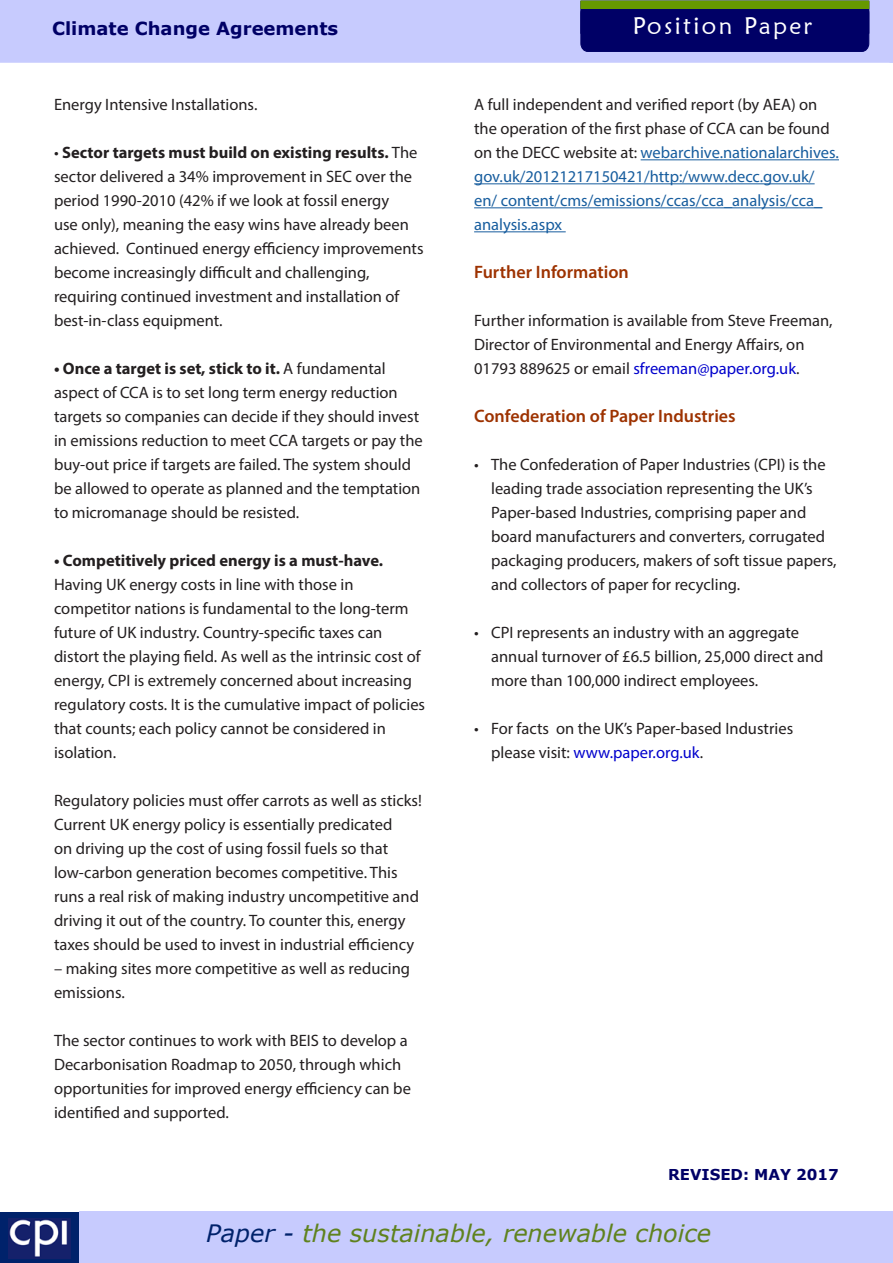
<style>
.page{position:relative;width:893px;height:1263px;background:#fff}
.page>*{position:absolute;margin:0;border:0;box-sizing:border-box;transform-origin:0 0}
.t1{font:italic 24px "Verdana";color:#5f821e}
.t2{font:24px "Maiandra GD";letter-spacing:.1em;color:#fff}
.t3{font:600 18px "Myriad Pro";color:#9d3200}
.t4{font:700 18px "Verdana";color:#006}
.t5{font:16.5px/24px "Myriad Pro";color:#231f20}
.t6{font:16.5px/24px "Myriad Pro";color:#175d9e}
.t7{font:700 15px "Verdana";color:#006}
.s1{font-weight:700}
.s2{color:#231f20}
.s3{color:#00c}
.s4{color:#00226b}
</style>
<div class="page">
<div style="left:0;top:0;width:889px;height:63px;background:#c7cbfe"></div>
<svg style="left:889px;top:0;width:4px;height:63px"></svg>
<div style="left:0;top:1211px;width:81px;height:52px;background:#00226b"></div>
<img style="left:9px;top:1219px;width:62px;height:40px">
<div style="left:80px;top:1211px;width:813px;height:52px;background:#c7cbfe"></div>
<hr style="left:641px;top:159px;width:198px;height:1px;background:#175d9e">
<hr style="left:474px;top:183px;width:341px;height:1px;background:#175d9e">
<hr style="left:474px;top:207px;width:348px;height:1px;background:#175d9e">
<hr style="left:474px;top:231px;width:92px;height:1px;background:#175d9e">
<div style="left:580px;top:0;width:290px;height:53px;background:#006"></div>
<div style="left:581px;top:1px;width:288px;height:7px;background:#690"></div>
<div style="left:580px;top:1px;width:289px;height:8px;border:1px solid #690"></div>
<p class="t4" style="left:52px;top:15px;width:288px">Climate Change Agreements</p>
<h1 class="t2" style="left:633px;top:11px;width:181px">Position Paper</h1>
<p class="t5" style="left:54px;top:92px;width:205px">Energy Intensive Installations.</p>
<p class="t5" style="left:54px;top:140px;width:371px">• <span class="s1">Sector targets must build on existing results.</span> The sector delivered a 34% improvement in SEC over the period 1990-2010 (42% if we look at fossil energy<br>use only), meaning the easy wins have already been achieved. Continued energy efficiency improvements become increasingly difficult and challenging, requiring continued investment and installation of best-in-class equipment.</p>
<p class="t5" style="left:54px;top:356px;width:370px"><span class="s1">• Once a target is set, stick to it.</span> A fundamental aspect of CCA is to set long term energy reduction targets so companies can decide if they should invest in emissions reduction to meet CCA targets or pay the buy-out price if targets are failed. The system should be allowed to operate as planned and the temptation to micromanage should be resisted.</p>
<p class="t5" style="left:54px;top:548px;width:373px"><span class="s1">• Competitively priced energy is a must-have.<br></span>Having UK energy costs in line with those in competitor nations is fundamental to the long-term future of UK industry. Country-specific taxes can distort the playing field. As well as the intrinsic cost of energy, CPI is extremely concerned about increasing regulatory costs. It is the cumulative impact of policies that counts; each policy cannot be considered in isolation.</p>
<p class="t5" style="left:54px;top:788px;width:369px">Regulatory policies must offer carrots as well as sticks!<br>Current UK energy policy is essentially predicated<br>on driving up the cost of using fossil fuels so that low-carbon generation becomes competitive. This runs a real risk of making industry uncompetitive and driving it out of the country. To counter this, energy taxes should be used to invest in industrial efficiency</p>
<p class="t5" style="left:54px;top:956px;width:358px">– making sites more competitive as well as reducing emissions.</p>
<p class="t5" style="left:54px;top:1028px;width:358px">The sector continues to work with BEIS to develop a Decarbonisation Roadmap to 2050, through which opportunities for improved energy efficiency can be identified and supported.</p>
<p class="t6" style="left:474px;top:92px;width:366px"><span class="s2">A full independent and verified report (by AEA) on the operation of the first phase of CCA can be found on the DECC website at:</span> webarchive.nationalarchives. gov.uk/20121217150421/http:/www.decc.gov.uk/ en/ content/cms/emissions/ccas/cca_analysis/cca_ analysis.aspx</p>
<p class="t3" style="left:474px;top:261px;width:156px">Further Information</p>
<p class="t5" style="left:474px;top:308px;width:360px">Further information is available from Steve Freeman,<br>Director of Environmental and Energy Affairs, on<br>01793 889625 or email <span class="s3">sfreeman@paper.org.uk</span>.</p>
<p class="t3" style="left:474px;top:405px;width:263px">Confederation of Paper Industries</p>
<p class="t5" style="left:491px;top:452px;width:347px;text-indent:-17px">• The Confederation of Paper Industries (CPI) is the leading trade association representing the UK’s Paper-based Industries, comprising paper and board manufacturers and converters, corrugated packaging producers, makers of soft tissue papers, and collectors of paper for recycling.</p>
<p class="t5" style="left:491px;top:620px;width:334px;text-indent:-17px">• CPI represents an industry with an aggregate annual turnover of £6.5 billion, 25,000 direct and more than 100,000 indirect employees.</p>
<p class="t5" style="left:491px;top:716px;width:304px;text-indent:-17px">• For facts on the UK’s Paper-based Industries please visit: <span class="s3">www.paper.org.uk</span>.</p>
<p class="t7" style="left:668px;top:1164px;width:172px">REVISED: MAY 2017</p>
<h1 class="t1" style="left:206px;top:1217px;width:506px"><span class="s4">Paper -</span> the sustainable, renewable choice</h1>
</div>
